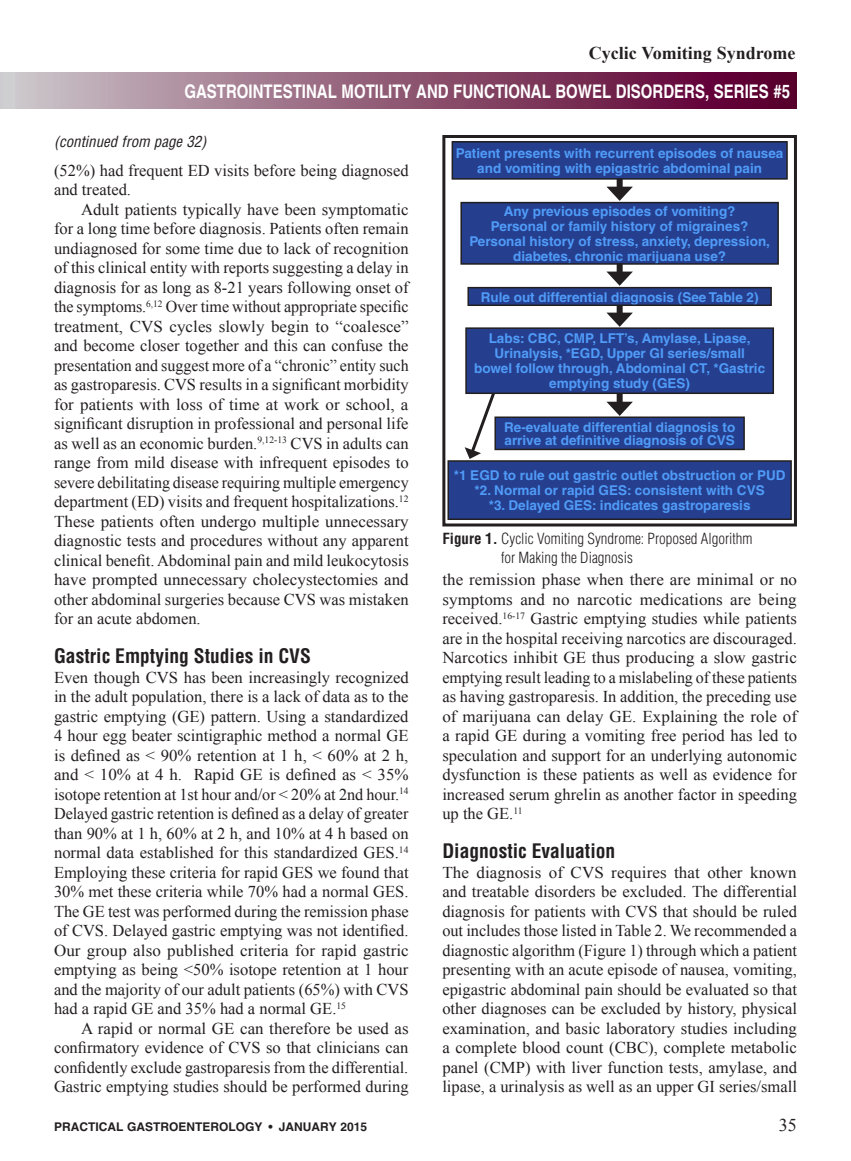
<style>
.page{position:relative;width:851px;height:1161px;background:#fff}
.page>*{position:absolute;margin:0;border:0;box-sizing:border-box;transform-origin:0 0}
.A_Subhead_first_line{font:700 condensed 19.5px "Helvetica";color:#231f20}
.t1{font:700 18.75px "Helvetica";color:#fff;scale:.8 1}
.t2{font:700 18px "Times New Roman";color:#231f20}
.A_Bottom_Title_Page{font:18px "Times New Roman";color:#231f20}
.A_Body_Copy{font:16.5px/19.5px "Times New Roman";color:#231f20;text-align:justify}
.A_Body_Copy-1st_P{font:16.5px/19.5px "Times New Roman";color:#231f20;text-align:justify}
.A_Figure_Paragraph_S{font:300 condensed 15px/19.5px "Helvetica LT Std";color:#231f20}
.Continued{font:italic condensed 15px "Helvetica";color:#231f20}
.Filler_White_type{font:700 13.5px/15px "Helvetica";color:#509bf8;text-align:center}
.A_Bottom_Title_Page-2{font:700 12px "Helvetica";color:#231f20}
.s1{font-weight:700}
</style>
<div class="page">
<div style="left:0;top:73px;width:796px;height:36px;background:linear-gradient(to right,#ccc4c8,#550026)"></div>
<div style="left:0;top:73px;width:14px;height:36px;background:#cfced1"></div>
<div style="left:442px;top:135px;width:354px;height:391px;border:3px solid #231f20"></div>
<div style="left:452px;top:142px;width:335px;height:37px;background:#253f8e"></div>
<div style="left:451px;top:141px;width:336px;height:39px;border:2px solid #231f20"></div>
<div style="left:461px;top:203px;width:317px;height:61px;background:#253f8e"></div>
<div style="left:460px;top:202px;width:318px;height:63px;border:2px solid #231f20"></div>
<div style="left:468px;top:288px;width:303px;height:17px;background:#253f8e"></div>
<div style="left:467px;top:287px;width:304px;height:19px;border:2px solid #231f20"></div>
<div style="left:495px;top:417px;width:249px;height:32px;background:#253f8e"></div>
<div style="left:494px;top:417px;width:250px;height:33px;border:2px solid #231f20"></div>
<div style="left:466px;top:328px;width:307px;height:65px;background:#253f8e"></div>
<div style="left:465px;top:327px;width:309px;height:67px;border:2px solid #231f20"></div>
<div style="left:616px;top:179px;width:6px;height:13px;background:#231f20"></div>
<svg style="left:607px;top:187px;width:26px;height:14px"></svg>
<div style="left:616px;top:264px;width:6px;height:13px;background:#231f20"></div>
<svg style="left:607px;top:272px;width:26px;height:14px"></svg>
<div style="left:616px;top:306px;width:6px;height:12px;background:#231f20"></div>
<svg style="left:607px;top:313px;width:26px;height:14px"></svg>
<div style="left:616px;top:394px;width:6px;height:13px;background:#231f20"></div>
<svg style="left:607px;top:402px;width:26px;height:14px"></svg>
<svg style="left:464px;top:390px;width:33px;height:69px"></svg>
<div style="left:448px;top:461px;width:343px;height:58px;background:#253f8e"></div>
<div style="left:447px;top:460px;width:344px;height:60px;border:2px solid #231f20"></div>
<p class="t2" style="left:588px;top:40px;width:208px">Cyclic Vomiting Syndrome</p>
<p class="t1" style="left:184px;top:79px;width:758px">GASTROINTESTINAL MOTILITY AND FUNCTIONAL BOWEL DISORDERS, SERIES #5</p>
<p class="Continued" style="left:54px;top:132px;width:154px">(continued from page 32)</p>
<p class="A_Body_Copy" style="left:54px;top:160px;width:356px">(52%) had frequent ED visits before being diagnosed and treated.</p>
<p class="A_Body_Copy" style="left:54px;top:199px;width:356px;text-indent:27px">Adult patients typically have been symptomatic for a long time before diagnosis. Patients often remain undiagnosed for some time due to lack of recognition of this clinical entity with reports suggesting a delay in diagnosis for as long as 8-21 years following onset of the symptoms.<sup>6,12</sup> Over time without appropriate specific treatment, CVS cycles slowly begin to “coalesce” and become closer together and this can confuse the presentation and suggest more of a “chronic” entity such as gastroparesis. CVS results in a significant morbidity for patients with loss of time at work or school, a significant disruption in professional and personal life as well as an economic burden.<sup>9,12-13</sup> CVS in adults can range from mild disease with infrequent episodes to severe debilitating disease requiring multiple emergency department (ED) visits and frequent hospitalizations.<sup>12<br></sup>These patients often undergo multiple unnecessary diagnostic tests and procedures without any apparent clinical benefit. Abdominal pain and mild leukocytosis have prompted unnecessary cholecystectomies and other abdominal surgeries because CVS was mistaken for an acute abdomen.</p>
<p class="A_Subhead_first_line" style="left:54px;top:644px;width:258px">Gastric Emptying Studies in CVS</p>
<p class="A_Body_Copy-1st_P" style="left:54px;top:667px;width:356px">Even though CVS has been increasingly recognized in the adult population, there is a lack of data as to the gastric emptying (GE) pattern. Using a standardized 4 hour egg beater scintigraphic method a normal GE is defined as &lt; 90% retention at 1 h, &lt; 60% at 2 h, and &lt; 10% at 4 h. Rapid GE is defined as &lt; 35% isotope retention at 1st hour and/or &lt; 20% at 2nd hour.<sup>14<br></sup>Delayed gastric retention is defined as a delay of greater than 90% at 1 h, 60% at 2 h, and 10% at 4 h based on normal data established for this standardized GES.<sup>14<br></sup>Employing these criteria for rapid GES we found that 30% met these criteria while 70% had a normal GES.<br>The GE test was performed during the remission phase of CVS. Delayed gastric emptying was not identified.<br>Our group also published criteria for rapid gastric emptying as being &lt;50% isotope retention at 1 hour and the majority of our adult patients (65%) with CVS had a rapid GE and 35% had a normal GE.<sup>15</sup></p>
<p class="A_Body_Copy" style="left:54px;top:1018px;width:356px;text-indent:27px">A rapid or normal GE can therefore be used as confirmatory evidence of CVS so that clinicians can confidently exclude gastroparesis from the differential.<br>Gastric emptying studies should be performed during</p>
<p class="Filler_White_type" style="left:456px;top:146px;width:329px">Patient presents with recurrent episodes of nausea and vomiting with epigastric abdominal pain</p>
<p class="Filler_White_type" style="left:469px;top:204px;width:302px">Any previous episodes of vomiting?<br>Personal or family history of migraines?<br>Personal history of stress, anxiety, depression, diabetes, chronic marijuana use?</p>
<p class="Filler_White_type" style="left:480px;top:289px;width:279px">Rule out differential diagnosis (See Table 2)</p>
<p class="Filler_White_type" style="left:474px;top:331px;width:292px">Labs: CBC, CMP, LFT’s, Amylase, Lipase, Urinalysis, *EGD, Upper GI series/small bowel follow through, Abdominal CT, *Gastric emptying study (GES)</p>
<p class="Filler_White_type" style="left:504px;top:420px;width:233px;line-height:13.5px;text-align:left">Re-evaluate differential diagnosis to arrive at definitive diagnosis of CVS</p>
<p class="Filler_White_type" style="left:454px;top:468px;width:333px">*1 EGD to rule out gastric outlet obstruction or PUD</p>
<p class="Filler_White_type" style="left:474px;top:483px;width:291px">*2. Normal or rapid GES: consistent with CVS</p>
<p class="Filler_White_type" style="left:489px;top:498px;width:263px">*3. Delayed GES: indicates gastroparesis</p>
<p class="A_Figure_Paragraph_S" style="left:501px;top:528px;width:253px;text-indent:-59px"><span class="s1">Figure 1.</span> Cyclic Vomiting Syndrome: Proposed Algorithm for Making the Diagnosis</p>
<p class="A_Body_Copy" style="left:442px;top:569px;width:356px">the remission phase when there are minimal or no symptoms and no narcotic medications are being received.<sup>16-17</sup> Gastric emptying studies while patients are in the hospital receiving narcotics are discouraged.<br>Narcotics inhibit GE thus producing a slow gastric emptying result leading to a mislabeling of these patients as having gastroparesis. In addition, the preceding use of marijuana can delay GE. Explaining the role of a rapid GE during a vomiting free period has led to speculation and support for an underlying autonomic dysfunction is these patients as well as evidence for increased serum ghrelin as another factor in speeding up the GE.<sup>11</sup></p>
<p class="A_Subhead_first_line" style="left:442px;top:839px;width:174px">Diagnostic Evaluation</p>
<p class="A_Body_Copy-1st_P" style="left:442px;top:862px;width:356px">The diagnosis of CVS requires that other known and treatable disorders be excluded. The differential diagnosis for patients with CVS that should be ruled out includes those listed in Table 2. We recommended a diagnostic algorithm (Figure 1) through which a patient presenting with an acute episode of nausea, vomiting, epigastric abdominal pain should be evaluated so that other diagnoses can be excluded by history, physical examination, and basic laboratory studies including a complete blood count (CBC), complete metabolic panel (CMP) with liver function tests, amylase, and lipase, a urinalysis as well as an upper GI series/small</p>
<p class="A_Bottom_Title_Page-2" style="left:54px;top:1119px;width:314px">PRACTICAL GASTROENTEROLOGY • JANUARY 2015</p>
<p class="A_Bottom_Title_Page" style="left:778px;top:1113px;width:19px">35</p>
</div>
